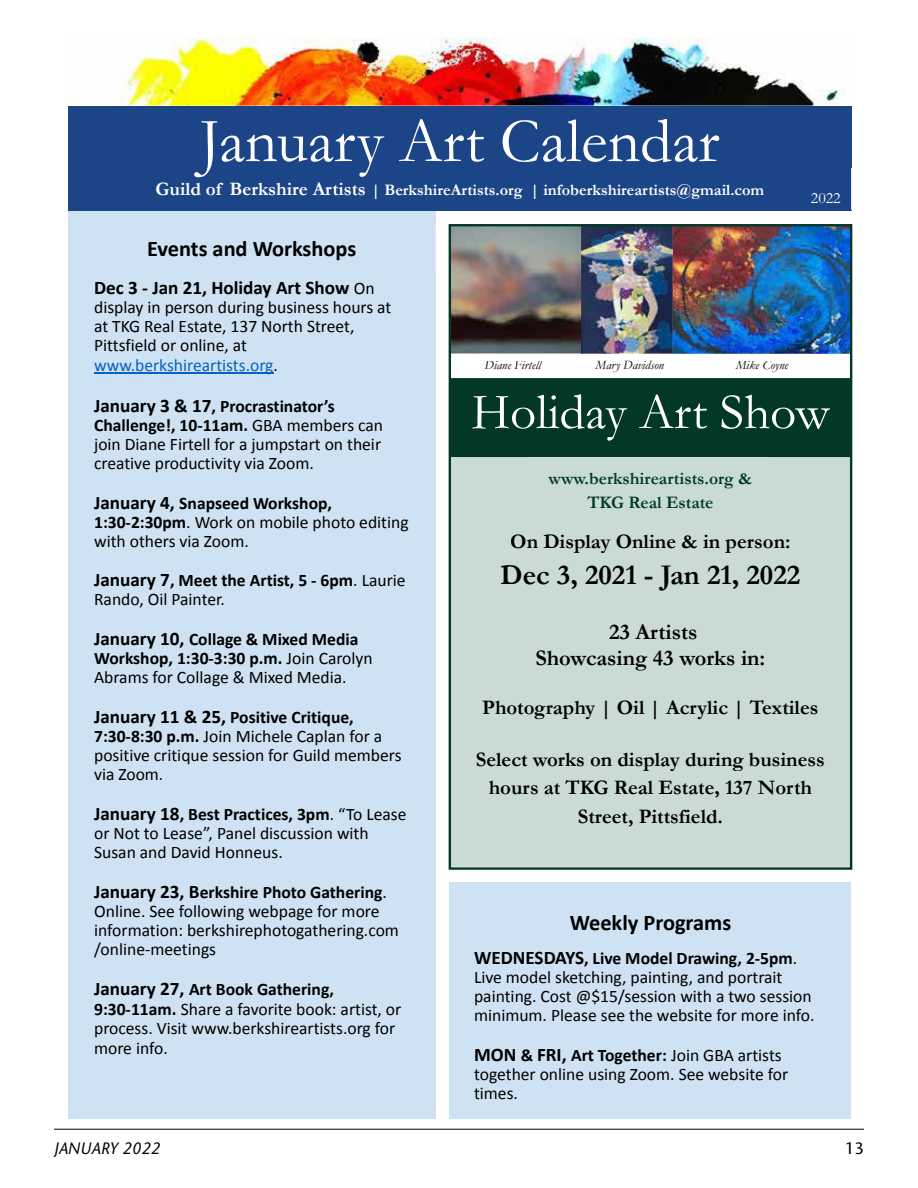
<style>
.page{position:relative;width:918px;height:1188px;background:#fff}
.page>*{position:absolute;margin:0;border:0;box-sizing:border-box;transform-origin:0 0}
.t1{font:63.9px "Garamond";color:#fff}
.t2{font:51.15px "Garamond";color:#fff}
.t3{font:700 28.8px "Garamond";color:#000}
.t4{font:700 22.35px "Calibri";color:#000}
.t5{font:700 22.35px/26.1px "Garamond";color:#000;text-align:center}
.t6{font:700 20.7px/28.8px "Garamond";color:#000;text-align:center}
.t7{font:700 19.2px "Calibri";color:#000}
.t8{font:17.55px/19px "Calibri";color:#000}
.t9{font:700 17.55px/19px "Calibri";color:#000}
.t10{font:700 17.55px/24px "Garamond";color:#033829;text-align:center}
.t11{font:italic 16.5px "Stone Sans";color:#000}
.t12{font:16.5px "Stone Sans";color:#000}
.t13{font:700 16.2px "Garamond";color:#fff}
.t14{font:15.9px "Garamond";color:#fff}
.t15{font:italic 12.75px "Garamond";color:#000}
.s1{font-size:19.2px}
.s2{font-weight:400;font-size:17.55px}
.s3{color:#0563c1}
.s4{font-weight:700;font-size:19.2px}
.s5{font-weight:700}
.s6{font-weight:400}
</style>
<div class="page">
<hr style="left:54px;top:1129px;width:810px;height:1px;background:#000">
<div style="left:450px;top:883px;width:401px;height:236px;background:#cfe2f3"></div>
<img style="left:120px;top:38px;width:720px;height:68px">
<div style="left:68px;top:211px;width:367px;height:908px;background:#cfe2f3"></div>
<hr style="left:94px;top:372px;width:180px;height:1px;background:#0563c1">
<div style="left:68px;top:106px;width:783px;height:105px;background:#1c4587"></div>
<img style="left:582px;top:227px;width:267px;height:63px">
<div style="left:452px;top:519px;width:397px;height:347px;background:#cadbd6"></div>
<div style="left:467px;top:528px;width:367px;height:317px;background:#cadbd6"></div>
<div style="left:511px;top:534px;width:278px;height:19px;background:#cadbd6"></div>
<div style="left:501px;top:565px;width:299px;height:26px;background:#cadbd6"></div>
<div style="left:609px;top:625px;width:88px;height:15px;background:#cadbd6"></div>
<div style="left:537px;top:651px;width:227px;height:20px;background:#cadbd6"></div>
<div style="left:477px;top:752px;width:348px;height:19px;background:#cadbd6"></div>
<div style="left:489px;top:781px;width:323px;height:17px;background:#cadbd6"></div>
<div style="left:579px;top:810px;width:143px;height:17px;background:#cadbd6"></div>
<div style="left:462px;top:683px;width:377px;height:49px;background:#cadbd6"></div>
<div style="left:483px;top:700px;width:335px;height:19px;background:#cadbd6"></div>
<img style="left:581px;top:225px;width:1px;height:128px">
<img style="left:452px;top:227px;width:129px;height:63px">
<svg style="left:452px;top:290px;width:129px;height:64px;background:#574d49"></svg>
<img style="left:587px;top:290px;width:262px;height:64px">
<svg style="left:452px;top:378px;width:397px;height:141px;background:#51786d"></svg>
<hr style="left:529px;top:455px;width:243px;height:2px;background:#033829">
<div style="left:549px;top:473px;width:203px;height:16px;background:#cadbd6"></div>
<div style="left:587px;top:497px;width:126px;height:11px;background:#cadbd6"></div>
<div style="left:449px;top:224px;width:403px;height:646px;border:2px solid #033829"></div>
<h1 class="t1" style="left:200px;top:98px;width:521px">January Art Calendar</h1>
<p class="t13" style="left:156px;top:179px;width:610px"><span class="s1">Guild of Berkshire Artists</span> | BerkshireArtists.org | infoberkshireartists@gmail.com</p>
<p class="t14" style="left:811px;top:187px;width:31px">2022</p>
<p class="t4" style="left:147px;top:237px;width:211px">Events and Workshops</p>
<p class="t7" style="left:94px;top:278px;width:282px">Dec 3 - Jan 21, Holiday Art Show <span class="s2">On</span></p>
<p class="t8" style="left:94px;top:298px;width:299px">display in person during business hours at at TKG Real Estate, 137 North Street, Pittsfield or online, at <span class="s3">www.berkshireartists.org</span>.</p>
<p class="t8" style="left:94px;top:396px;width:290px"><span class="s4">January 3 &amp; 17</span><span class="s5">, Procrastinator’s Challenge!, 10-11am.</span> GBA members can join Diane Firtell for a jumpstart on their creative productivity via Zoom.</p>
<p class="t8" style="left:94px;top:493px;width:316px"><span class="s4">January 4,</span> <span class="s5">Snapseed Workshop,<br>1:30-2:30pm</span>. Work on mobile photo editing with others via Zoom.</p>
<p class="t8" style="left:94px;top:571px;width:313px"><span class="s4">January 7</span><span class="s5">, Meet the Artist, 5 - 6pm</span>. Laurie<br>Rando, Oil Painter.</p>
<p class="t9" style="left:94px;top:630px;width:280px"><span class="s1">January 10,</span> Collage &amp; Mixed Media<br>Workshop, 1:30-3:30 p.m. <span class="s6">Join Carolyn<br>Abrams for Collage &amp; Mixed Media.</span></p>
<p class="t8" style="left:94px;top:708px;width:309px"><span class="s4">January 11 &amp; 25,</span> <span class="s5">Positive Critique,<br>7:30-8:30 p.m.</span> Join Michele Caplan for a positive critique session for Guild members via Zoom.</p>
<p class="t8" style="left:94px;top:805px;width:314px"><span class="s4">January 18</span><span class="s5">, Best Practices, 3pm</span>. “To Lease or Not to Lease”, Panel discussion with<br>Susan and David Honneus.</p>
<p class="t8" style="left:94px;top:883px;width:306px"><span class="s4">January 23, B</span><span class="s5">erkshire Photo Gathering</span>.<br>Online. See following webpage for more information: berkshirephotogathering.com /online-meetings</p>
<p class="t8" style="left:94px;top:980px;width:309px;line-height:19.5px"><span class="s4">January 27,</span> <span class="s5">Art Book Gathering, 9:30-11am.</span> Share a favorite book: artist, or process. Visit www.berkshireartists.org for more info.</p>
<p class="t15" style="left:484px;top:357px;width:58px">Diane Firtell</p>
<p class="t15" style="left:596px;top:357px;width:70px">Mary Davidson</p>
<p class="t15" style="left:736px;top:357px;width:54px">Mike Coyne</p>
<h2 class="t2" style="left:471px;top:378px;width:360px">Holiday Art Show</h2>
<p class="t10" style="left:549px;top:467px;width:205px">www.berkshireartists.org &amp;<br>TKG Real Estate</p>
<p class="t6" style="left:510px;top:527px;width:282px">On Display Online &amp; in person:</p>
<h3 class="t3" style="left:500px;top:555px;width:302px">Dec 3, 2021 - Jan 21, 2022</h3>
<p class="t5" style="left:535px;top:619px;width:232px">23 Artists<br>Showcasing 43 works in:</p>
<p class="t6" style="left:482px;top:693px;width:338px">Photography | Oil | Acrylic | Textiles</p>
<p class="t6" style="left:476px;top:745px;width:350px">Select works on display during business hours at TKG Real Estate, 137 North<br>Street, Pittsfield.</p>
<p class="t4" style="left:570px;top:911px;width:163px">Weekly Programs</p>
<p class="t8" style="left:474px;top:949px;width:342px"><span class="s4">WEDNESDAYS</span><span class="s5">, Live Model Drawing, 2-5pm</span>.<br>Live model sketching, painting, and portrait painting. Cost @$15/session with a two session minimum. Please see the website for more info.</p>
<p class="t8" style="left:474px;top:1046px;width:316px"><span class="s4">MON</span> <span class="s5">&amp;</span> <span class="s4">FRI,</span> <span class="s5">Art Together:</span> Join GBA artists together online using Zoom. See website for times.</p>
<p class="t11" style="left:54px;top:1138px;width:108px">JANUARY 2022</p>
<p class="t12" style="left:845px;top:1138px;width:20px">13</p>
</div>
